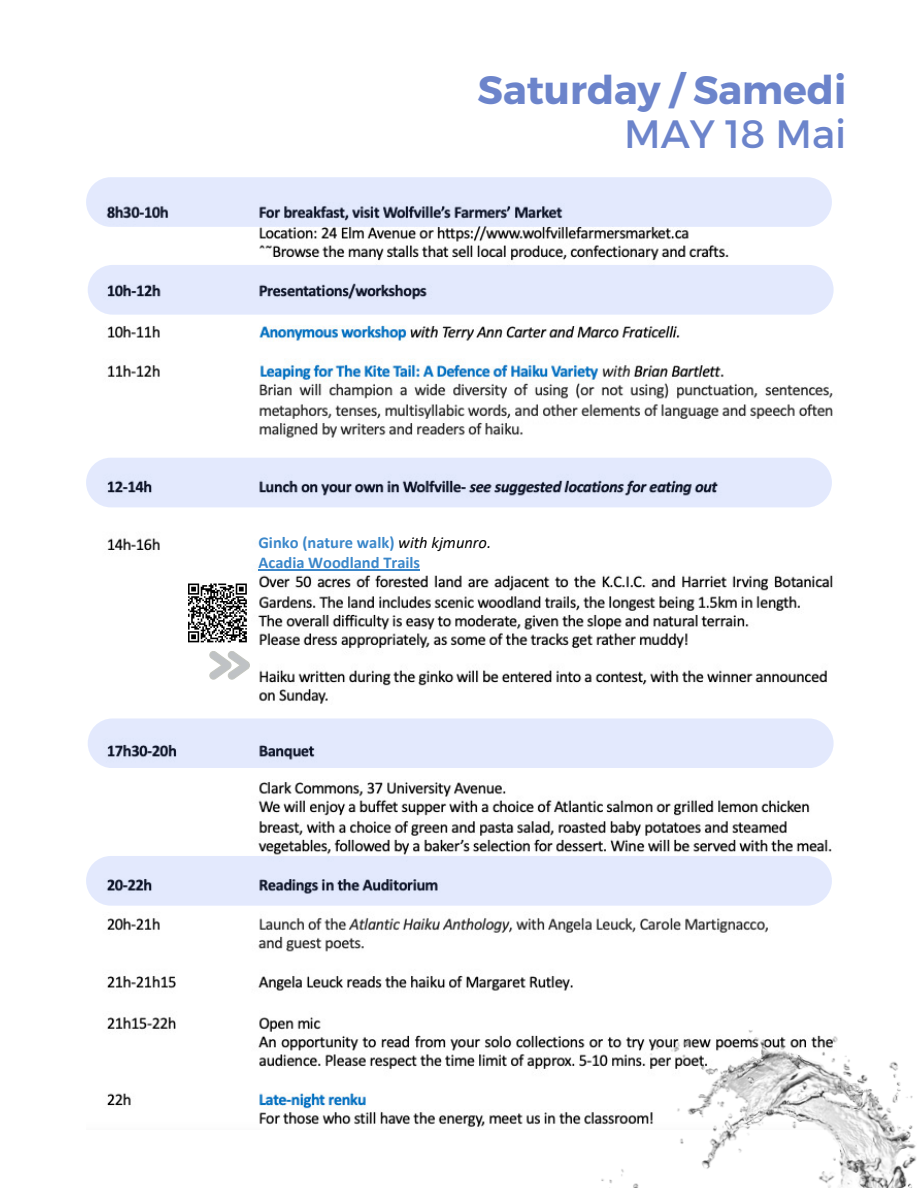
<style>
.page{position:relative;width:918px;height:1188px;background:#fff}
.page>*{position:absolute;margin:0;border:0;box-sizing:border-box;transform-origin:0 0}
.t1{font:700 39.45px "Montserrat";color:#6c84cb}
.t2{font:39.45px "Montserrat";color:#6c84cb}
.t3{font:700 16.5px/20.2px "Calibri";color:#3b87ca}
.s1{font-weight:400;font-style:italic;color:#000}
</style>
<div class="page">
<img style="left:86px;top:227px;width:747px;height:900px">
<img style="left:574px;top:1026px;width:342px;height:162px">
<svg style="left:86px;top:177px;width:746px;height:50px;background:#d8def2"></svg>
<div style="left:185px;top:580px;width:65px;height:66px;background:#fff"></div>
<svg style="left:188px;top:583px;width:59px;height:60px"></svg>
<svg style="left:209px;top:650px;width:41px;height:30px"></svg>
<div style="left:88px;top:265px;width:746px;height:49px;background:#e3e9fd;border-radius:25px"></div>
<svg style="left:86px;top:458px;width:746px;height:49px;background:#d4daee"></svg>
<div style="left:88px;top:718px;width:746px;height:50px;background:#e3e9fd;border-radius:25px"></div>
<div style="left:86px;top:856px;width:746px;height:49px;background:#e3e9fd;border-radius:25px"></div>
<div style="left:258px;top:521px;width:276px;height:54px;background:#fff"></div>
<hr style="left:258px;top:569px;width:162px;height:1px;background:#3b87ca">
<h1 class="t1" style="left:478px;top:65px;width:370px">Saturday / Samedi</h1>
<h1 class="t2" style="left:624px;top:108px;width:224px">MAY 18 Mai</h1>
<p class="t3" style="left:258px;top:534px;width:234px">Ginko (nature walk) <span class="s1">with kjmunro.<br></span>Acadia Woodland Trails</p>
</div>
